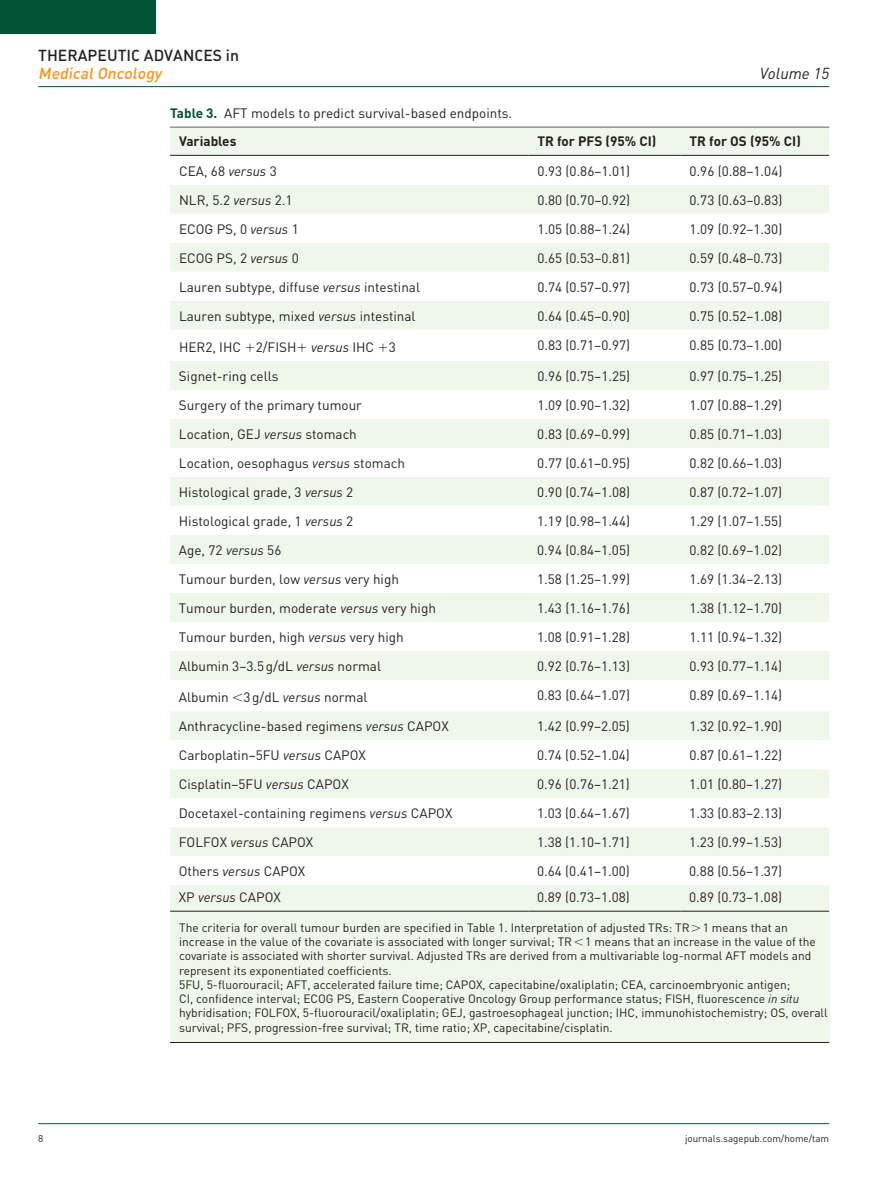
<style>
.page{position:relative;width:893px;height:1191px;background:#fff}
.page>*{position:absolute;margin:0;border:0;box-sizing:border-box;transform-origin:0 0}
.t1{font:15.75px "DIN Medium Alternate";color:#231f20}
.t2{font:italic 15.75px "DIN Medium Alternate";color:#f7931d}
.t3{font:italic 15.75px "DIN";color:#231f20}
.t4{font:13.5px/28.5px "DIN";color:#231f20}
.t5{font:700 13.5px "DIN";color:#231f20}
.t6{font:12px/14.2px "DIN";color:#231f20}
.t7{font:9.75px "DIN";color:#231f20}
.s1{font-weight:700;color:#015436}
.s2{font-weight:700}
.s3{font-style:italic}
</style>
<div class="page">
<hr style="left:38px;top:86px;width:791px;height:1px;background:#015436">
<hr style="left:38px;top:1123px;width:791px;height:1px;background:#015436">
<div style="left:0;top:0;width:155px;height:34px;background:#015436"></div>
<div style="left:170px;top:911px;width:659px;height:131px;background:#eff7ea"></div>
<hr style="left:170px;top:127px;width:659px;height:1px;background:#231f20">
<hr style="left:170px;top:1042px;width:659px;height:1px;background:#231f20">
<div style="left:170px;top:128px;width:659px;height:782px;background:#eff7ea"></div>
<svg style="left:170px;top:156px;width:659px;height:729px"></svg>
<hr style="left:170px;top:155px;width:358px;height:1px;background:#231f20">
<hr style="left:528px;top:155px;width:153px;height:1px;background:#231f20">
<hr style="left:681px;top:155px;width:148px;height:1px;background:#231f20">
<hr style="left:170px;top:910px;width:358px;height:1px;background:#231f20">
<hr style="left:528px;top:910px;width:153px;height:1px;background:#231f20">
<hr style="left:681px;top:910px;width:148px;height:1px;background:#231f20">
<svg style="left:246px;top:343px;width:8px;height:8px"></svg>
<svg style="left:298px;top:343px;width:8px;height:8px"></svg>
<svg style="left:379px;top:343px;width:8px;height:8px"></svg>
<svg style="left:233px;top:694px;width:9px;height:7px"></svg>
<p class="t1" style="left:38px;top:45px;width:202px">THERAPEUTIC ADVANCES IN</p>
<p class="t2" style="left:38px;top:63px;width:125px">MedicalOncology</p>
<p class="t3" style="left:760px;top:63px;width:71px">Volume 15</p>
<p class="t4" style="left:179px;top:98px;width:335px;text-indent:-9px"><span class="s1">Table 3.</span> AFT models to predict survival-based endpoints.<br><span class="s2">Variables</span></p>
<p class="t5" style="left:537px;top:133px;width:120px">TR for PFS (95% CI)</p>
<p class="t5" style="left:690px;top:133px;width:113px">TR for OS (95% CI)</p>
<p class="t4" style="left:179px;top:156px;width:99px">CEA, 68 <span class="s3">versus</span> 3</p>
<p class="t4" style="left:537px;top:156px;width:94px">0.93 (0.86–1.01)</p>
<p class="t4" style="left:690px;top:156px;width:94px">0.96 (0.88–1.04)</p>
<p class="t4" style="left:179px;top:185px;width:115px">NLR, 5.2 <span class="s3">versus</span> 2.1</p>
<p class="t4" style="left:537px;top:185px;width:94px">0.80 (0.70–0.92)</p>
<p class="t4" style="left:690px;top:185px;width:94px">0.73 (0.63–0.83)</p>
<p class="t4" style="left:179px;top:214px;width:121px">ECOG PS, 0 <span class="s3">versus</span> 1</p>
<p class="t4" style="left:537px;top:214px;width:94px">1.05 (0.88–1.24)</p>
<p class="t4" style="left:690px;top:214px;width:94px">1.09 (0.92–1.30)</p>
<p class="t4" style="left:179px;top:243px;width:121px">ECOG PS, 2 <span class="s3">versus</span> 0</p>
<p class="t4" style="left:537px;top:243px;width:94px">0.65 (0.53–0.81)</p>
<p class="t4" style="left:690px;top:243px;width:94px">0.59 (0.48–0.73)</p>
<p class="t4" style="left:179px;top:272px;width:243px">Lauren subtype, diffuse <span class="s3">versus</span> intestinal</p>
<p class="t4" style="left:537px;top:272px;width:94px">0.74 (0.57–0.97)</p>
<p class="t4" style="left:689px;top:272px;width:94px">0.73 (0.57–0.94)</p>
<p class="t4" style="left:179px;top:301px;width:238px">Lauren subtype, mixed <span class="s3">versus</span> intestinal</p>
<p class="t4" style="left:537px;top:301px;width:94px">0.64 (0.45–0.90)</p>
<p class="t4" style="left:689px;top:301px;width:94px">0.75 (0.52–1.08)</p>
<p class="t4" style="left:179px;top:332px;width:218px">HER2, IHC 2/FISH <span class="s3">versus</span> IHC 3</p>
<p class="t4" style="left:537px;top:330px;width:94px">0.83 (0.71–0.97)</p>
<p class="t4" style="left:689px;top:330px;width:94px">0.85 (0.73–1.00)</p>
<p class="t4" style="left:179px;top:361px;width:101px">Signet-ring cells</p>
<p class="t4" style="left:537px;top:361px;width:94px">0.96 (0.75–1.25)</p>
<p class="t4" style="left:689px;top:361px;width:94px">0.97 (0.75–1.25)</p>
<p class="t4" style="left:179px;top:390px;width:184px">Surgery of the primary tumour</p>
<p class="t4" style="left:537px;top:390px;width:94px">1.09 (0.90–1.32)</p>
<p class="t4" style="left:689px;top:390px;width:94px">1.07 (0.88–1.29)</p>
<p class="t4" style="left:179px;top:419px;width:179px">Location, GEJ <span class="s3">versus</span> stomach</p>
<p class="t4" style="left:537px;top:419px;width:94px">0.83 (0.69–0.99)</p>
<p class="t4" style="left:689px;top:419px;width:94px">0.85 (0.71–1.03)</p>
<p class="t4" style="left:179px;top:448px;width:228px">Location, oesophagus <span class="s3">versus</span> stomach</p>
<p class="t4" style="left:537px;top:448px;width:94px">0.77 (0.61–0.95)</p>
<p class="t4" style="left:689px;top:448px;width:94px">0.82 (0.66–1.03)</p>
<p class="t4" style="left:179px;top:477px;width:176px">Histological grade, 3 <span class="s3">versus</span> 2</p>
<p class="t4" style="left:537px;top:477px;width:94px">0.90 (0.74–1.08)</p>
<p class="t4" style="left:689px;top:477px;width:94px">0.87 (0.72–1.07)</p>
<p class="t4" style="left:179px;top:506px;width:176px">Histological grade, 1 <span class="s3">versus</span> 2</p>
<p class="t4" style="left:537px;top:506px;width:94px">1.19 (0.98–1.44)</p>
<p class="t4" style="left:689px;top:506px;width:94px">1.29 (1.07–1.55)</p>
<p class="t4" style="left:179px;top:535px;width:104px">Age, 72 <span class="s3">versus</span> 56</p>
<p class="t4" style="left:537px;top:535px;width:94px">0.94 (0.84–1.05)</p>
<p class="t4" style="left:689px;top:535px;width:94px">0.82 (0.69–1.02)</p>
<p class="t4" style="left:179px;top:564px;width:222px">Tumour burden, low <span class="s3">versus</span> very high</p>
<p class="t4" style="left:537px;top:564px;width:94px">1.58 (1.25–1.99)</p>
<p class="t4" style="left:689px;top:564px;width:94px">1.69 (1.34–2.13)</p>
<p class="t4" style="left:179px;top:593px;width:259px">Tumour burden, moderate <span class="s3">versus</span> very high</p>
<p class="t4" style="left:537px;top:593px;width:94px">1.43 (1.16–1.76)</p>
<p class="t4" style="left:689px;top:593px;width:94px">1.38 (1.12–1.70)</p>
<p class="t4" style="left:179px;top:622px;width:227px">Tumour burden, high <span class="s3">versus</span> very high</p>
<p class="t4" style="left:537px;top:622px;width:94px">1.08 (0.91–1.28)</p>
<p class="t4" style="left:689px;top:622px;width:94px">1.11 (0.94–1.32)</p>
<p class="t4" style="left:179px;top:651px;width:204px">Albumin 3–3.5g/dL <span class="s3">versus</span> normal</p>
<p class="t4" style="left:537px;top:651px;width:94px">0.92 (0.76–1.13)</p>
<p class="t4" style="left:689px;top:651px;width:94px">0.93 (0.77–1.14)</p>
<p class="t4" style="left:179px;top:683px;width:190px">Albumin 3g/dL <span class="s3">versus</span> normal</p>
<p class="t4" style="left:537px;top:680px;width:94px">0.83 (0.64–1.07)</p>
<p class="t4" style="left:689px;top:680px;width:94px">0.89 (0.69–1.14)</p>
<p class="t4" style="left:179px;top:711px;width:271px">Anthracycline-based regimens <span class="s3">versus</span> CAPOX</p>
<p class="t4" style="left:537px;top:711px;width:94px">1.42 (0.99–2.05)</p>
<p class="t4" style="left:689px;top:711px;width:94px">1.32 (0.92–1.90)</p>
<p class="t4" style="left:179px;top:740px;width:189px">Carboplatin–5FU <span class="s3">versus</span> CAPOX</p>
<p class="t4" style="left:537px;top:740px;width:94px">0.74 (0.52–1.04)</p>
<p class="t4" style="left:689px;top:740px;width:94px">0.87 (0.61–1.22)</p>
<p class="t4" style="left:179px;top:769px;width:171px">Cisplatin–5FU <span class="s3">versus</span> CAPOX</p>
<p class="t4" style="left:537px;top:769px;width:94px">0.96 (0.76–1.21)</p>
<p class="t4" style="left:689px;top:769px;width:94px">1.01 (0.80–1.27)</p>
<p class="t4" style="left:179px;top:798px;width:275px">Docetaxel-containing regimens <span class="s3">versus</span> CAPOX</p>
<p class="t4" style="left:537px;top:798px;width:94px">1.03 (0.64–1.67)</p>
<p class="t4" style="left:689px;top:798px;width:94px">1.33 (0.83–2.13)</p>
<p class="t4" style="left:179px;top:827px;width:136px">FOLFOX <span class="s3">versus</span> CAPOX</p>
<p class="t4" style="left:537px;top:827px;width:94px">1.38 (1.10–1.71)</p>
<p class="t4" style="left:689px;top:827px;width:94px">1.23 (0.99–1.53)</p>
<p class="t4" style="left:179px;top:856px;width:128px">Others <span class="s3">versus</span> CAPOX</p>
<p class="t4" style="left:537px;top:856px;width:94px">0.64 (0.41–1.00)</p>
<p class="t4" style="left:689px;top:856px;width:94px">0.88 (0.56–1.37)</p>
<p class="t4" style="left:179px;top:882px;width:104px">XP <span class="s3">versus</span> CAPOX</p>
<p class="t4" style="left:537px;top:882px;width:94px">0.89 (0.73–1.08)</p>
<p class="t4" style="left:689px;top:882px;width:94px">0.89 (0.73–1.08)</p>
<p class="t6" style="left:179px;top:920px;width:650px">The criteria for overall tumour burden are specified in Table 1. Interpretation of adjusted TRs: TR 1 means that an increase in the value of the covariate is associated with longer survival; TR 1 means that an increase in the value of the covariate is associated with shorter survival. Adjusted TRs are derived from a multivariable log-normal AFT models and represent its exponentiated coefficients.<br>5FU, 5-fluorouracil; AFT, accelerated failure time; CAPOX, capecitabine/oxaliplatin; CEA, carcinoembryonic antigen;<br>CI, confidence interval; ECOG PS, Eastern Cooperative Oncology Group performance status; FISH, fluorescence <span class="s3">in situ </span>hybridisation; FOLFOX, 5-fluorouracil/oxaliplatin; GEJ, gastroesophageal junction; IHC, immunohistochemistry; OS, overall survival; PFS, progression-free survival; TR, time ratio; XP, capecitabine/cisplatin.</p>
<p class="t7" style="left:38px;top:1132px;width:7px">8</p>
<p class="t7" style="left:685px;top:1132px;width:146px">journals.sagepub.com/home/tam</p>
</div>
